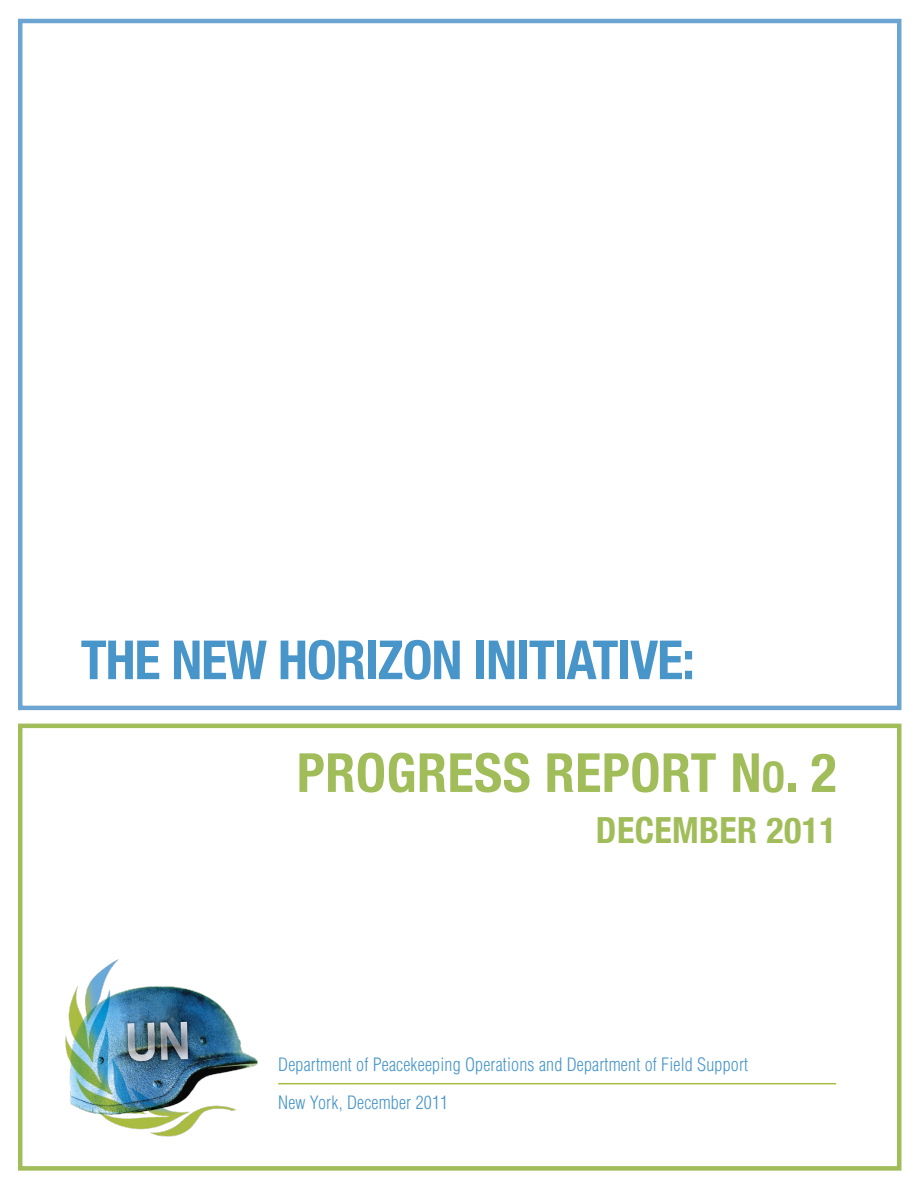
<style>
.page{position:relative;width:918px;height:1188px;background:#fff}
.page>*{position:absolute;margin:0;border:0;box-sizing:border-box;transform-origin:0 0}
.t1{font:700 condensed 54px/112.8px "Helvetica Neue";letter-spacing:-.02em;color:#4795c9}
.t2{font:700 condensed 36px "Helvetica Neue";letter-spacing:.01em;color:#a0bd5a}
.t3{font:300 condensed 18px/38.1px "Helvetica";letter-spacing:.01em;color:#4795c9}
.s1{color:#a0bd5a}
.s2{font-size:42px;color:#a0bd5a}
</style>
<div class="page">
<div style="left:18px;top:19px;width:883px;height:691px;border:4px solid #6ca5d1"></div>
<div style="left:18px;top:724px;width:883px;height:447px;border:4px solid #a0bd5a"></div>
<img style="left:65px;top:959px;width:193px;height:178px">
<hr style="left:278px;top:1083px;width:558px;height:1px;background:#aabc41">
<h1 class="t1" style="left:81px;top:603px;width:123px">THE NEW</h1>
<h1 class="t1" style="left:297px;top:603px;width:541px;text-indent:-19px">HORIZON INITIATIVE:<br><span class="s1">PROGRESS REPORT N</span><span class="s2">O</span><span class="s1">. 2</span></h1>
<h2 class="t2" style="left:596px;top:808px;width:242px">DECEMBER 2011</h2>
<p class="t3" style="left:278px;top:1045px;width:472px">Department of Peacekeeping Operations and Department of Field Support<br>New York, December 2011</p>
</div>
